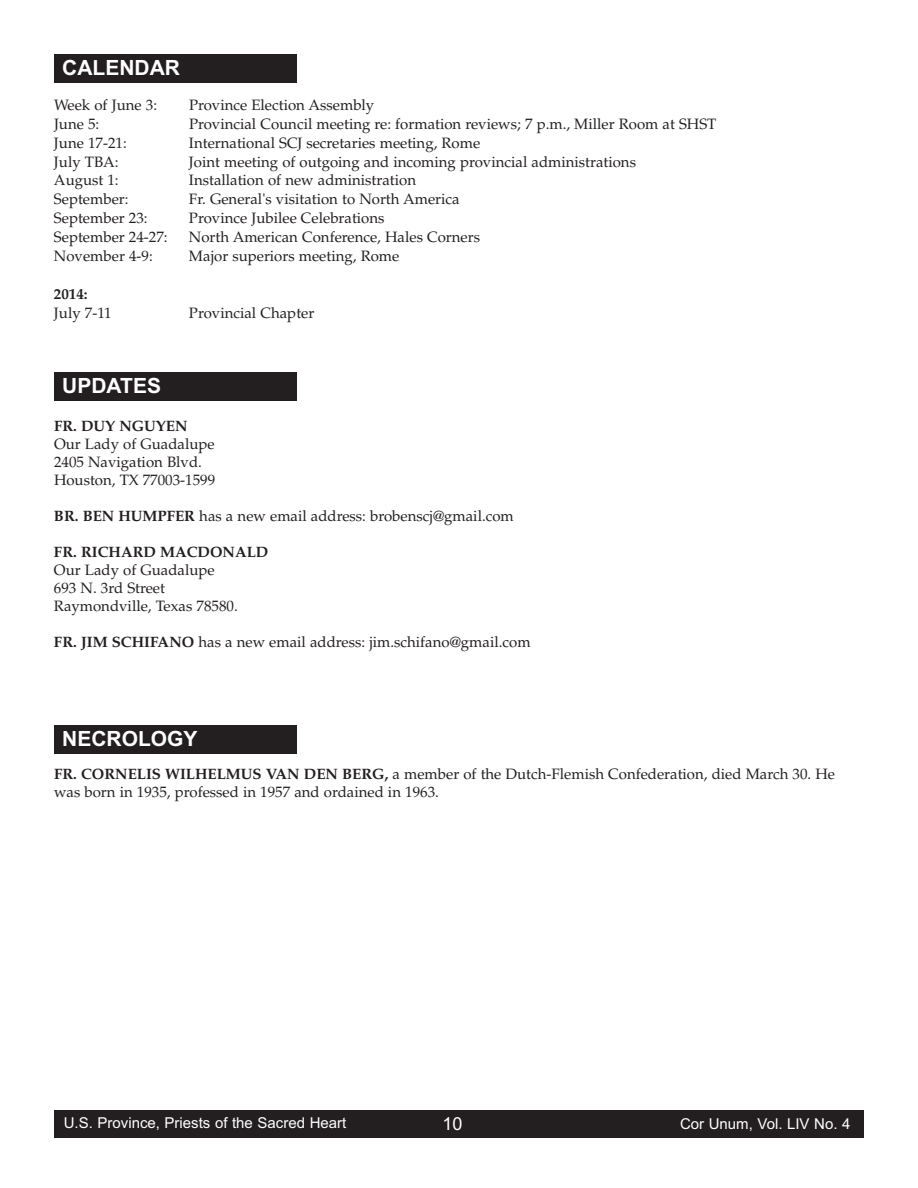
<style>
.page{position:relative;width:918px;height:1188px;background:#fff}
.page>*{position:absolute;margin:0;border:0;box-sizing:border-box;transform-origin:0 0}
.t1{font:700 21px "Arial";color:#fff}
.t2{font:18px "Arial";color:#fff}
.t3{font:15px/18px "Palatino LT Std";color:#231f20}
.t4{font:15px "Arial";color:#fff}
.t5{font:700 15px "Palatino LT Std";color:#231f20}
.s1{font-weight:700}
</style>
<div class="page">
<div style="left:54px;top:1111px;width:810px;height:27px;background:#231f20"></div>
<div style="left:54px;top:54px;width:243px;height:28px;background:#231f20"></div>
<div style="left:54px;top:372px;width:243px;height:29px;background:#231f20"></div>
<div style="left:54px;top:725px;width:243px;height:29px;background:#231f20"></div>
<h1 class="t1" style="left:62px;top:55px;width:119px">CALENDAR</h1>
<p class="t3" style="left:54px;top:98px;width:105px">Week of June 3:</p>
<p class="t3" style="left:189px;top:98px;width:187px">Province Election Assembly</p>
<p class="t3" style="left:54px;top:116px;width:47px">June 5:</p>
<p class="t3" style="left:189px;top:116px;width:529px">Provincial Council meeting re: formation reviews; 7 p.m., Miller Room at SHST</p>
<p class="t3" style="left:54px;top:135px;width:74px">June 17-21:</p>
<p class="t3" style="left:189px;top:135px;width:293px">International SCJ secretaries meeting, Rome</p>
<p class="t3" style="left:54px;top:154px;width:66px">July TBA:</p>
<p class="t3" style="left:189px;top:154px;width:449px">Joint meeting of outgoing and incoming provincial administrations</p>
<p class="t3" style="left:54px;top:173px;width:66px">August 1:</p>
<p class="t3" style="left:189px;top:173px;width:229px">Installation of new administration</p>
<p class="t3" style="left:54px;top:192px;width:76px">September:</p>
<p class="t3" style="left:189px;top:192px;width:272px">Fr. General's visitation to North America</p>
<p class="t3" style="left:54px;top:211px;width:95px">September 23:</p>
<p class="t3" style="left:189px;top:211px;width:197px">Province Jubilee Celebrations</p>
<p class="t3" style="left:54px;top:230px;width:115px">September 24-27:</p>
<p class="t3" style="left:189px;top:230px;width:293px">North American Conference, Hales Corners</p>
<p class="t3" style="left:54px;top:249px;width:100px">November 4-9:</p>
<p class="t3" style="left:189px;top:249px;width:212px">Major superiors meeting, Rome</p>
<p class="t5" style="left:54px;top:288px;width:35px">2014:</p>
<p class="t3" style="left:54px;top:305px;width:59px">July 7-11</p>
<p class="t3" style="left:189px;top:305px;width:127px">Provincial Chapter</p>
<h1 class="t1" style="left:62px;top:374px;width:100px">UPDATES</h1>
<p class="t5" style="left:54px;top:420px;width:135px">FR. DUY NGUYEN</p>
<p class="t3" style="left:54px;top:437px;width:163px">Our Lady of Guadalupe<br>2405 Navigation Blvd.<br>Houston, TX 77003-1599</p>
<p class="t3" style="left:54px;top:509px;width:461px"><span class="s1">BR. BEN HUMPFER</span> has a new email address: brobenscj@gmail.com</p>
<p class="t5" style="left:54px;top:546px;width:216px">FR. RICHARD MACDONALD</p>
<p class="t3" style="left:54px;top:563px;width:185px">Our Lady of Guadalupe<br>693 N. 3rd Street<br>Raymondville, Texas 78580.</p>
<p class="t3" style="left:54px;top:635px;width:478px"><span class="s1">FR. JIM SCHIFANO</span> has a new email address: jim.schifano@gmail.com</p>
<h1 class="t1" style="left:62px;top:727px;width:137px">NECROLOGY</h1>
<p class="t3" style="left:54px;top:767px;width:783px"><span class="s1">FR. CORNELIS WILHELMUS VAN DEN BERG,</span> a member of the Dutch-Flemish Confederation, died March 30. He was born in 1935, professed in 1957 and ordained in 1963.</p>
<p class="t4" style="left:64px;top:1114px;width:284px">U.S. Province, Priests of the Sacred Heart</p>
<p class="t2" style="left:443px;top:1113px;width:22px">10</p>
<p class="t4" style="left:680px;top:1115px;width:172px">Cor Unum, Vol. LIV No. 4</p>
</div>
